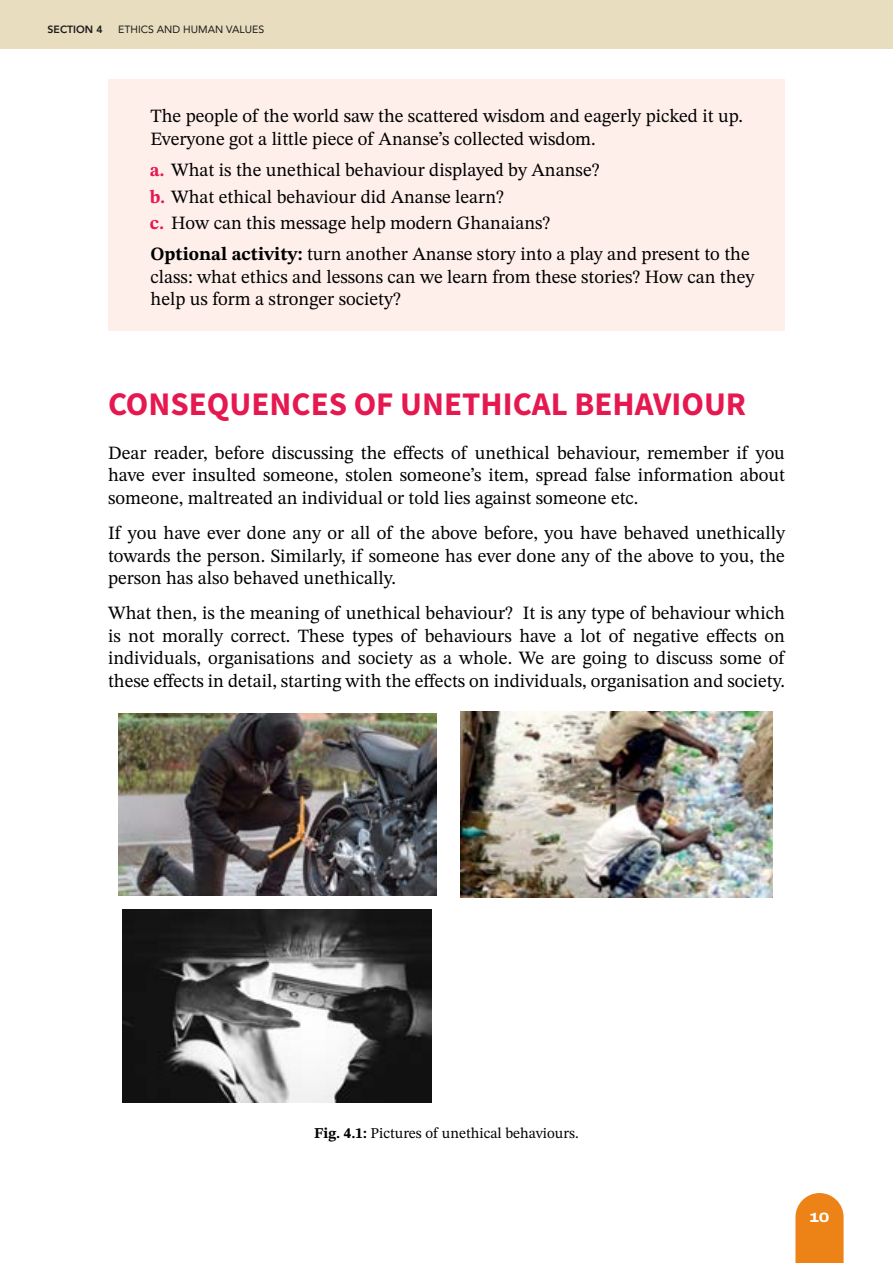
<style>
.page{position:relative;width:893px;height:1263px;background:#fff}
.page>*{position:absolute;margin:0;border:0;box-sizing:border-box;transform-origin:0 0}
.t1{font:700 33px "Source Sans Pro";color:#e61850}
.t2{font:18.75px/22.5px "STIX Two Text";color:#000}
.t3{font:15px "STIX Two Text";color:#000}
.t4{font:800 13.5px "Archivo Expanded";color:#fff}
.t5{font:10.5px "Avenir";color:#1a1a1a}
.t6{font:800 10.5px "Avenir";color:#1a1a1a}
.s1{font-weight:700;color:#e61850}
.s2{font-weight:700}
</style>
<div class="page">
<div style="left:0;top:0;width:893px;height:49px;background:#e8ddbf"></div>
<svg style="left:795px;top:1193px;width:49px;height:70px;background:#ee8d2c"></svg>
<div style="left:108px;top:79px;width:677px;height:92px;background:#feefea"></div>
<div style="left:108px;top:159px;width:677px;height:69px;background:#feefea"></div>
<div style="left:108px;top:217px;width:677px;height:114px;background:#feefea"></div>
<img style="left:118px;top:714px;width:318px;height:182px">
<img style="left:460px;top:712px;width:313px;height:185px">
<img style="left:123px;top:910px;width:309px;height:192px">
<p class="t6" style="left:48px;top:21px;width:57px">SECTION 4</p>
<p class="t5" style="left:118px;top:21px;width:147px">ETHICS AND HUMAN VALUES</p>
<p class="t2" style="left:151px;top:105px;width:594px">The people of the world saw the scattered wisdom and eagerly picked it up.<br>Everyone got a little piece of Ananse’s collected wisdom.</p>
<p class="t2" style="left:150px;top:156px;width:451px;line-height:26.7px"><span class="s1">a.</span> What is the unethical behaviour displayed by Ananse? <span class="s1">b.</span> What ethical behaviour did Ananse learn?<br><span class="s1">c.</span> How can this message help modern Ghanaians?</p>
<p class="t2" style="left:151px;top:243px;width:605px"><span class="s2">Optional activity:</span> turn another Ananse story into a play and present to the class: what ethics and lessons can we learn from these stories? How can they help us form a stronger society?</p>
<h1 class="t1" style="left:108px;top:382px;width:640px">CONSEQUENCES OF UNETHICAL BEHAVIOUR</h1>
<p class="t2" style="left:108px;top:441px;width:678px;text-align:justify">Dear reader, before discussing the effects of unethical behaviour, remember if you have ever insulted someone, stolen someone’s item, spread false information about someone, maltreated an individual or told lies against someone etc.</p>
<p class="t2" style="left:108px;top:522px;width:678px;text-align:justify">If you have ever done any or all of the above before, you have behaved unethically towards the person. Similarly, if someone has ever done any of the above to you, the person has also behaved unethically.</p>
<p class="t2" style="left:108px;top:602px;width:678px;text-align:justify">What then, is the meaning of unethical behaviour? It is any type of behaviour which is not morally correct. These types of behaviours have a lot of negative effects on individuals, organisations and society as a whole. We are going to discuss some of these effects in detail, starting with the effects on individuals, organisation and society.</p>
<p class="t3" style="left:314px;top:1123px;width:266px"><span class="s2">Fig. 4.1:</span> Pictures of unethical behaviours.</p>
<p class="t4" style="left:809px;top:1207px;width:22px">10</p>
</div>
